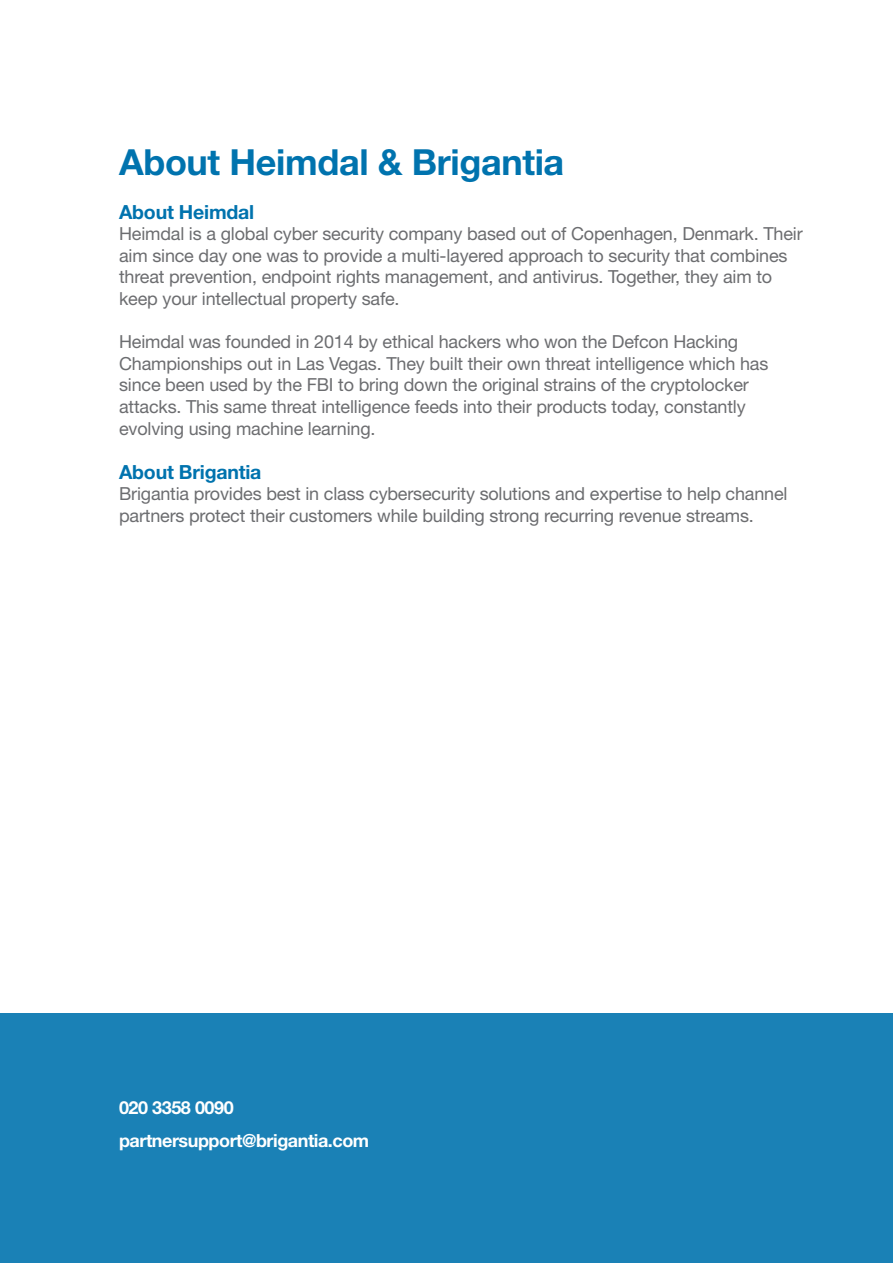
<style>
.page{position:relative;width:893px;height:1263px;background:#fff}
.page>*{position:absolute;margin:0;border:0;box-sizing:border-box;transform-origin:0 0}
.t1{font:700 36px "Helvetica Neue LT Std";letter-spacing:-.01em;color:#0073ae}
.t2{font:700 19.5px "Helvetica Neue LT Std";letter-spacing:-.01em;color:#0073ae}
.t3{font:18px/21.6px "Helvetica Neue LT Std";letter-spacing:-.01em;color:#6c6d70}
.t4{font:700 18px/33px "Helvetica Neue LT Std";letter-spacing:-.025em;color:#fff}
</style>
<div class="page">
<div style="left:0;top:1013px;width:893px;height:250px;background:#1a81b6"></div>
<h1 class="t1" style="left:119px;top:139px;width:447px">About Heimdal &amp; Brigantia</h1>
<p class="t2" style="left:119px;top:200px;width:137px">About Heimdal</p>
<p class="t3" style="left:119px;top:223px;width:685px">Heimdal is a global cyber security company based out of Copenhagen, Denmark. Their aim since day one was to provide a multi-layered approach to security that combines threat prevention, endpoint rights management, and antivirus. Together, they aim to keep your intellectual property safe.</p>
<p class="t3" style="left:119px;top:331px;width:651px">Heimdal was founded in 2014 by ethical hackers who won the Defcon Hacking Championships out in Las Vegas. They built their own threat intelligence which has since been used by the FBI to bring down the original strains of the cryptolocker attacks. This same threat intelligence feeds into their products today, constantly evolving using machine learning.</p>
<p class="t2" style="left:119px;top:460px;width:144px">About Brigantia</p>
<p class="t3" style="left:119px;top:483px;width:670px">Brigantia provides best in class cybersecurity solutions and expertise to help channel partners protect their customers while building strong recurring revenue streams.</p>
<p class="t4" style="left:119px;top:1091px;width:252px">020 3358 0090 partnersupport@brigantia.com</p>
</div>
